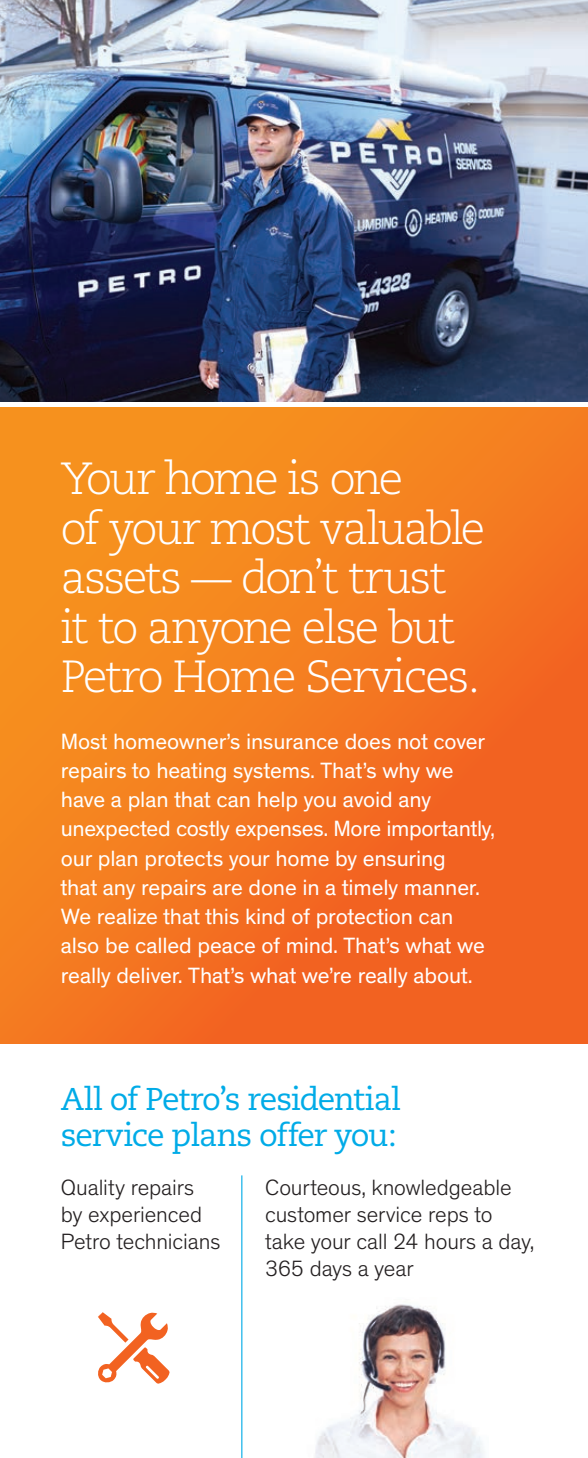
<style>
.page{position:relative;width:588px;height:1458px;background:#fff}
.page>*{position:absolute;margin:0;border:0;box-sizing:border-box;transform-origin:0 0}
.t1{font:300 45px/49.5px "Caecilia";letter-spacing:-.055em;color:#fff}
.t2{font:31.5px/36px "Caecilia";letter-spacing:-.035em;color:#00abe7}
.t3{font:22.5px/29.2px "Theinhardt";letter-spacing:-.005em;color:#fff}
.t4{font:300 22.5px/27px "Theinhardt";letter-spacing:-.005em;color:#231f20}
</style>
<div class="page">
<svg style="left:0;top:408px;width:587px;height:635px;background:#f47920"></svg>
<hr style="left:241px;top:1175px;width:1px;height:283px;background:#00abe7">
<img style="left:315px;top:1304px;width:169px;height:154px">
<svg style="left:98px;top:1312px;width:72px;height:72px"></svg>
<img style="left:0;top:0;width:587px;height:401px">
<p class="t1" style="left:61px;top:455px;width:425px">Your home is one<br>of your most valuable assets — don’t trust</p>
<p class="t1" style="left:61px;top:604px;width:420px">it to anyone else but<br>Petro Home Services.</p>
<p class="t3" style="left:61px;top:727px;width:435px">Most homeowner’s insurance does not cover repairs to heating systems. That’s why we have a plan that can help you avoid any unexpected costly expenses. More importantly, our plan protects your home by ensuring<br>that any repairs are done in a timely manner.<br>We realize that this kind of protection can also be called peace of mind. That’s what we really deliver. That’s what we’re really about.</p>
<p class="t2" style="left:61px;top:1082px;width:341px">All of Petro’s residential service plans offer you:</p>
<p class="t4" style="left:61px;top:1174px;width:161px">Quality repairs by experienced<br>Petro technicians</p>
<p class="t4" style="left:265px;top:1174px;width:270px">Courteous, knowledgeable customer service reps to take your call 24 hours a day,<br>365 days a year</p>
</div>
